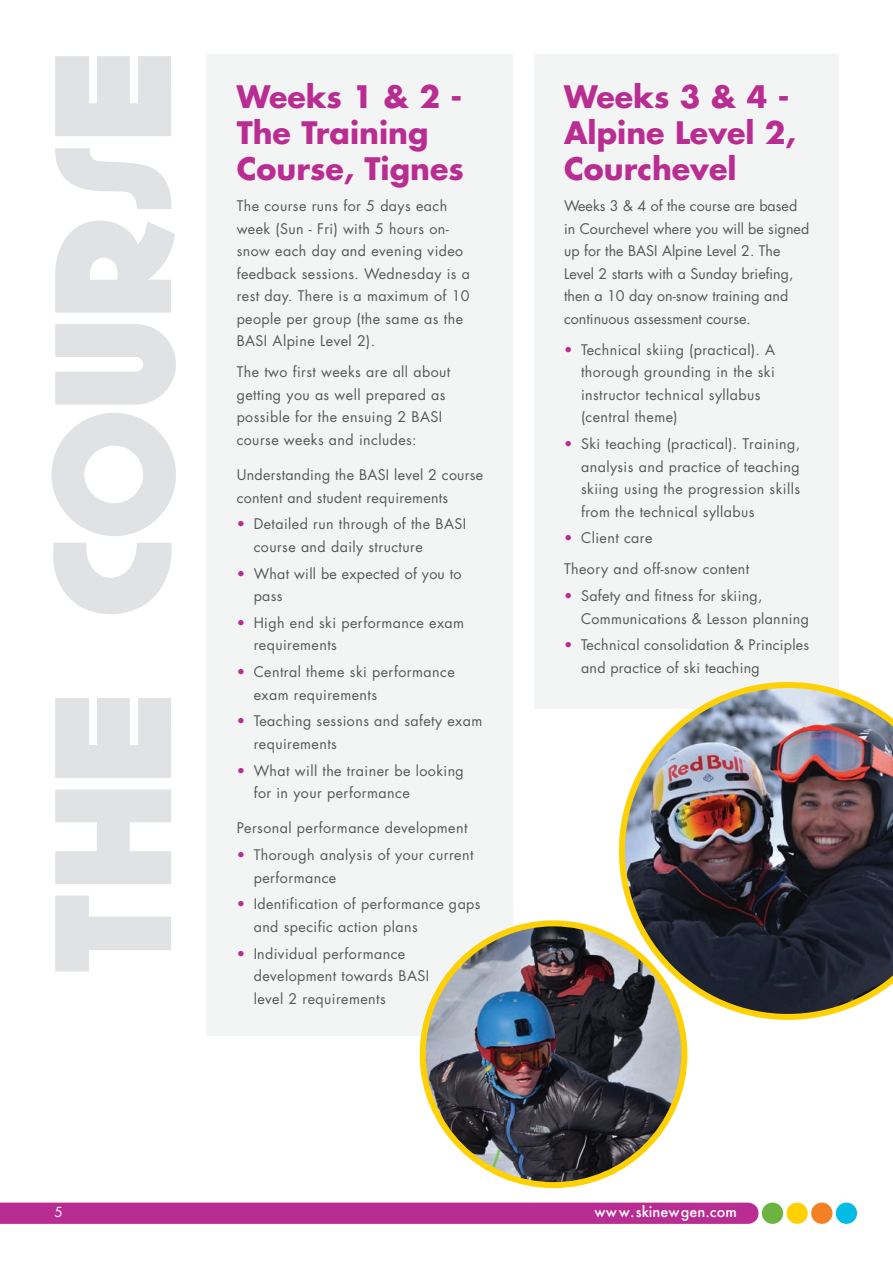
<style>
.page{position:relative;width:893px;height:1263px;background:#fff}
.page>*{position:absolute;margin:0;border:0;box-sizing:border-box;transform-origin:0 0}
.t1{font:800 164.25px "Geomancy";color:#e1e2e4}
.t2{font:700 30.15px/36.2px "Futura";color:#b92d92}
.t3{font:500 14.4px "Futura";color:#fff}
.t4{font:14.25px/22.5px "Futura";letter-spacing:.03em;color:#57585a}
.t5{font:14.25px/22.5px "Futura";color:#57585a}
.t6{font:13.5px "Futura";color:#fff}
.s1{color:#b92d92}
</style>
<div class="page">
<svg style="left:0;top:1202px;width:758px;height:22px;background:#bb3495"></svg>
<div style="left:836px;top:1202px;width:21px;height:22px;background:#02bce5;border-radius:50%"></div>
<div style="left:811px;top:1202px;width:21px;height:22px;background:#f48026;border-radius:50%"></div>
<div style="left:786px;top:1202px;width:22px;height:22px;background:#fed105;border-radius:50%"></div>
<div style="left:762px;top:1202px;width:21px;height:22px;background:#6cb43f;border-radius:50%"></div>
<div style="left:207px;top:54px;width:306px;height:981px;background:#f3f4f4"></div>
<div style="left:534px;top:54px;width:305px;height:654px;background:#f3f4f4"></div>
<img style="left:619px;top:682px;width:274px;height:338px">
<img style="left:423px;top:923px;width:261px;height:262px;border-radius:131px">
<div style="left:420px;top:920px;width:267px;height:268px;border:6px solid #fed105;border-radius:50%"></div>
<h1 class="t1" style="left:-10px;top:971px;width:928px;rotate:-90deg">the Course</h1>
<h2 class="t2" style="left:237px;top:78px;width:229px">Weeks 1 &amp; 2 -<br>The Training<br>Course, Tignes</h2>
<p class="t4" style="left:237px;top:195px;width:235px">The course runs for 5 days each week (Sun - Fri) with 5 hours on&shy;snow each day and evening video feedback sessions. Wednesday is a rest day. There is a maximum of 10 people per group (the same as the<br>BASI Alpine Level 2).</p>
<p class="t4" style="left:237px;top:361px;width:215px">The two first weeks are all about getting you as well prepared as possible for the ensuing 2 BASI course weeks and includes:</p>
<p class="t4" style="left:237px;top:463px;width:248px">Understanding the BASI level 2 course content and student requirements</p>
<p class="t4" style="left:254px;top:513px;width:214px;text-indent:-17px"><span class="s1">•</span> Detailed run through of the BASI course and daily structure</p>
<p class="t4" style="left:254px;top:562px;width:209px;text-indent:-17px"><span class="s1">•</span> What will be expected of you to pass</p>
<p class="t4" style="left:254px;top:611px;width:212px;text-indent:-17px"><span class="s1">•</span> High end ski performance exam requirements</p>
<p class="t4" style="left:254px;top:660px;width:203px;text-indent:-17px"><span class="s1">•</span> Central theme ski performance exam requirements</p>
<p class="t4" style="left:254px;top:710px;width:230px;text-indent:-17px"><span class="s1">•</span> Teaching sessions and safety exam requirements</p>
<p class="t4" style="left:254px;top:759px;width:212px;text-indent:-17px"><span class="s1">•</span> What will the trainer be looking for in your performance</p>
<p class="t4" style="left:237px;top:817px;width:232px">Personal performance development</p>
<p class="t4" style="left:254px;top:843px;width:221px;text-indent:-17px"><span class="s1">•</span> Thorough analysis of your current performance</p>
<p class="t4" style="left:254px;top:893px;width:228px;text-indent:-17px"><span class="s1">•</span> Identification of performance gaps and specific action plans</p>
<p class="t4" style="left:254px;top:942px;width:177px;text-indent:-17px"><span class="s1">•</span> Individual performance development towards BASI level 2 requirements</p>
<h2 class="t2" style="left:564px;top:78px;width:233px">Weeks 3 &amp; 4 -<br>Alpine Level 2,<br>Courchevel</h2>
<p class="t5" style="left:564px;top:195px;width:247px">Weeks 3 &amp; 4 of the course are based in Courchevel where you will be signed up for the BASI Alpine Level 2. The Level 2 starts with a Sunday briefing, then a 10 day on-snow training and continuous assessment course.</p>
<p class="t4" style="left:581px;top:338px;width:196px;text-indent:-17px"><span class="s1">•</span> Technical skiing (practical). A thorough grounding in the ski instructor technical syllabus (central theme)</p>
<p class="t4" style="left:581px;top:432px;width:221px;text-align:justify;text-indent:-17px"><span class="s1">•</span> Ski teaching (practical). Training, analysis and practice of teaching skiing using the progression skills from the technical syllabus</p>
<p class="t4" style="left:564px;top:522px;width:187px;line-height:31px"><span class="s1">•</span> Client care<br>Theory and off-snow content</p>
<p class="t4" style="left:581px;top:584px;width:229px;text-indent:-17px"><span class="s1">•</span> Safety and fitness for skiing,<br>Communications &amp; Lesson planning</p>
<p class="t4" style="left:581px;top:634px;width:230px;text-indent:-17px"><span class="s1">•</span> Technical consolidation &amp; Principles and practice of ski teaching</p>
<p class="t6" style="left:54px;top:1203px;width:10px">5</p>
<p class="t3" style="left:595px;top:1202px;width:144px">ww w.skinewgen.com</p>
</div>
